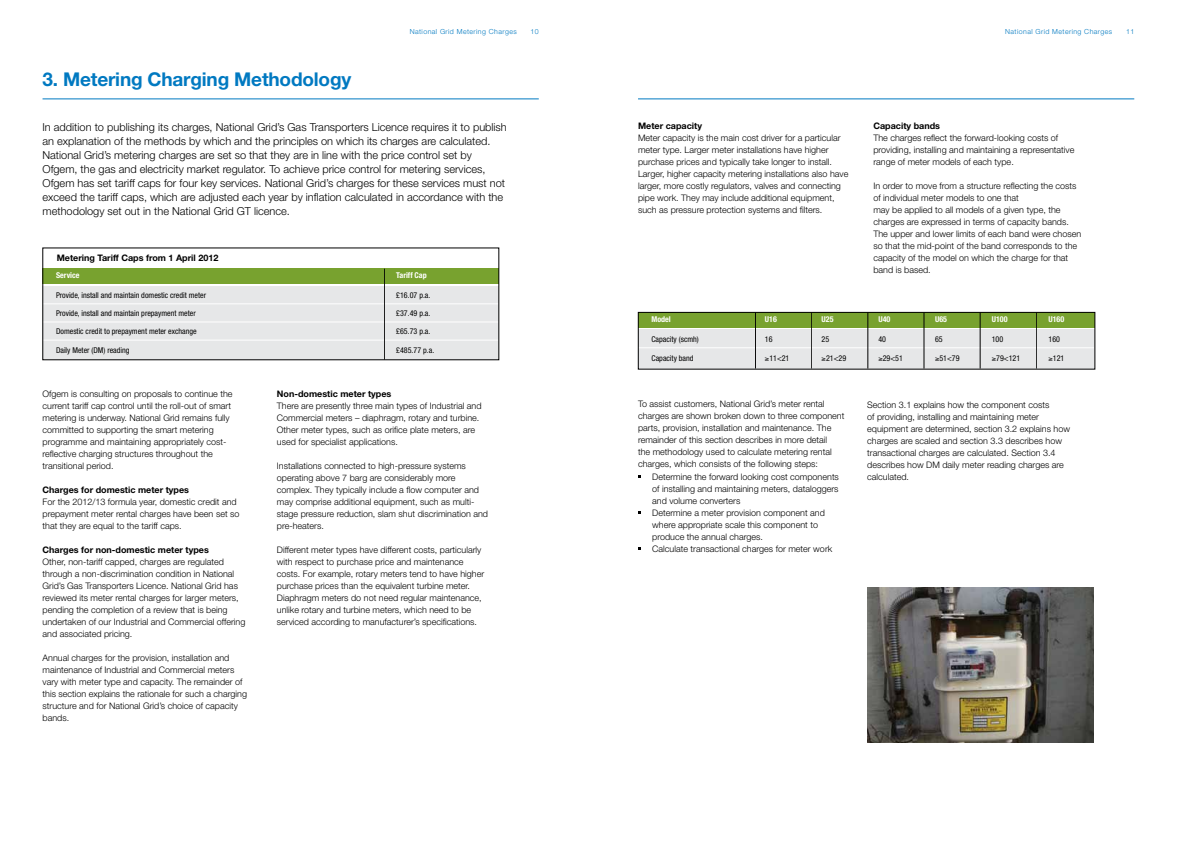
<style>
.page{position:relative;width:1191px;height:842px;background:#fff}
.page>*{position:absolute;margin:0;border:0;box-sizing:border-box;transform-origin:0 0}
.t1{font:700 19px "Helvetica Neue";letter-spacing:-.01em;color:#0079c1}
.t2{font:300 11px/14px "Helvetica Neue";color:#000}
.t3{font:300 9px/12px "Helvetica Neue";color:#000}
.t4{font:700 9px "Helvetica Neue";color:#000}
.t5{font:condensed 8px "Helvetica Neue";color:#000}
.t6{font:700 condensed 8px "Helvetica Neue";color:#fff}
.t7{font:300 7px "Helvetica Neue";letter-spacing:.06em;color:#0079c1}
</style>
<div class="page">
<hr style="left:43px;top:99px;width:496px;height:1px;background:#0079c1">
<hr style="left:638px;top:99px;width:496px;height:1px;background:#0079c1">
<div style="left:638px;top:313px;width:456px;height:15px;background:#78a22f"></div>
<div style="left:638px;top:330px;width:456px;height:39px;background:#e6e7e8"></div>
<hr style="left:638px;top:347px;width:456px;height:1px;background:#fff">
<hr style="left:755px;top:313px;width:1px;height:56px;background:#000">
<hr style="left:811px;top:313px;width:1px;height:56px;background:#000">
<hr style="left:867px;top:313px;width:1px;height:56px;background:#000">
<hr style="left:923px;top:313px;width:1px;height:56px;background:#000">
<hr style="left:980px;top:313px;width:1px;height:56px;background:#000">
<hr style="left:1036px;top:313px;width:1px;height:56px;background:#000">
<img style="left:867px;top:587px;width:226px;height:156px">
<div style="left:638px;top:312px;width:457px;height:57px;border:1px solid #000"></div>
<div style="left:43px;top:269px;width:456px;height:15px;background:#78a22f"></div>
<div style="left:43px;top:286px;width:456px;height:74px;background:#e6e7e8"></div>
<hr style="left:43px;top:303px;width:456px;height:1px;background:#fff">
<hr style="left:43px;top:321px;width:456px;height:1px;background:#fff">
<hr style="left:43px;top:340px;width:456px;height:1px;background:#fff">
<hr style="left:384px;top:269px;width:1px;height:91px;background:#000">
<h1 class="t1" style="left:43px;top:67px;width:310px">3. Metering Charging Methodology</h1>
<p class="t7" style="left:410px;top:27px;width:108px">National Grid Metering Charges</p>
<p class="t7" style="left:530px;top:27px;width:10px">10</p>
<p class="t2" style="left:43px;top:119px;width:466px">In addition to publishing its charges, National Grid’s Gas Transporters Licence requires it to publish an explanation of the methods by which and the principles on which its charges are calculated.<br>National Grid’s metering charges are set so that they are in line with the price control set by Ofgem, the gas and electricity market regulator. To achieve price control for metering services, Ofgem has set tariff caps for four key services. National Grid’s charges for these services must not exceed the tariff caps, which are adjusted each year by inflation calculated in accordance with the methodology set out in the National Grid GT licence.</p>
<p class="t4" style="left:57px;top:252px;width:163px">Metering Tariff Caps from 1 April 2012</p>
<p class="t6" style="left:56px;top:270px;width:25px">Service</p>
<p class="t6" style="left:396px;top:270px;width:32px">Tariff Cap</p>
<p class="t5" style="left:56px;top:291px;width:152px">Provide, install and maintain domestic credit meter</p>
<p class="t5" style="left:396px;top:291px;width:36px">£16.07 p.a.</p>
<p class="t5" style="left:56px;top:309px;width:141px">Provide, install and maintain prepayment meter</p>
<p class="t5" style="left:396px;top:309px;width:36px">£37.49 p.a.</p>
<p class="t5" style="left:56px;top:327px;width:142px">Domestic credit to prepayment meter exchange</p>
<p class="t5" style="left:396px;top:327px;width:36px">£65.73 p.a.</p>
<p class="t5" style="left:56px;top:345px;width:75px">Daily Meter (DM) reading</p>
<p class="t5" style="left:396px;top:345px;width:39px">£485.77 p.a.</p>
<p class="t3" style="left:43px;top:387px;width:192px">Ofgem is consulting on proposals to continue the current tariff cap control until the roll-out of smart metering is underway. National Grid remains fully committed to supporting the smart metering programme and maintaining appropriately cost&shy;reflective charging structures throughout the transitional period.</p>
<p class="t4" style="left:43px;top:484px;width:148px">Charges for domestic meter types</p>
<p class="t3" style="left:43px;top:495px;width:198px">For the 2012/13 formula year, domestic credit and prepayment meter rental charges have been set so that they are equal to the tariff caps.</p>
<p class="t4" style="left:43px;top:544px;width:168px">Charges for non-domestic meter types</p>
<p class="t3" style="left:43px;top:555px;width:204px">Other, non-tariff capped, charges are regulated through a non-discrimination condition in National Grid’s Gas Transporters Licence. National Grid has reviewed its meter rental charges for larger meters, pending the completion of a review that is being undertaken of our Industrial and Commercial offering and associated pricing.</p>
<p class="t3" style="left:43px;top:651px;width:206px">Annual charges for the provision, installation and maintenance of Industrial and Commercial meters vary with meter type and capacity. The remainder of this section explains the rationale for such a charging structure and for National Grid’s choice of capacity bands.</p>
<p class="t4" style="left:277px;top:388px;width:116px">Non-domestic meter types</p>
<p class="t3" style="left:277px;top:399px;width:206px">There are presently three main types of Industrial and Commercial meters – diaphragm, rotary and turbine.<br>Other meter types, such as orifice plate meters, are used for specialist applications.</p>
<p class="t3" style="left:277px;top:459px;width:213px">Installations connected to high-pressure systems operating above 7 barg are considerably more complex. They typically include a flow computer and may comprise additional equipment, such as multi&shy;stage pressure reduction, slam shut discrimination and pre-heaters.</p>
<p class="t3" style="left:277px;top:543px;width:209px">Different meter types have different costs, particularly with respect to purchase price and maintenance costs. For example, rotary meters tend to have higher purchase prices than the equivalent turbine meter.<br>Diaphragm meters do not need regular maintenance, unlike rotary and turbine meters, which need to be serviced according to manufacturer’s specifications.</p>
<p class="t7" style="left:1005px;top:27px;width:108px">National Grid Metering Charges</p>
<p class="t7" style="left:1126px;top:27px;width:10px">11</p>
<p class="t4" style="left:638px;top:120px;width:65px">Meter capacity</p>
<p class="t3" style="left:638px;top:131px;width:212px">Meter capacity is the main cost driver for a particular meter type. Larger meter installations have higher purchase prices and typically take longer to install.<br>Larger, higher capacity metering installations also have larger, more costly regulators, valves and connecting pipe work. They may include additional equipment, such as pressure protection systems and filters.</p>
<p class="t4" style="left:873px;top:120px;width:68px">Capacity bands</p>
<p class="t3" style="left:873px;top:131px;width:202px">The charges reflect the forward-looking costs of providing, installing and maintaining a representative range of meter models of each type.</p>
<p class="t3" style="left:873px;top:179px;width:209px">In order to move from a structure reflecting the costs of individual meter models to one that<br>may be applied to all models of a given type, the charges are expressed in terms of capacity bands.<br>The upper and lower limits of each band were chosen so that the mid-point of the band corresponds to the capacity of the model on which the charge for that band is based.</p>
<p class="t6" style="left:651px;top:314px;width:21px">Model</p>
<p class="t6" style="left:765px;top:314px;width:13px">U16</p>
<p class="t6" style="left:821px;top:314px;width:13px">U25</p>
<p class="t6" style="left:878px;top:314px;width:13px">U40</p>
<p class="t6" style="left:935px;top:314px;width:13px">U65</p>
<p class="t6" style="left:991px;top:314px;width:17px">U100</p>
<p class="t6" style="left:1048px;top:314px;width:17px">U160</p>
<p class="t5" style="left:651px;top:335px;width:49px">Capacity (scmh)</p>
<p class="t5" style="left:765px;top:335px;width:9px">16</p>
<p class="t5" style="left:821px;top:335px;width:9px">25</p>
<p class="t5" style="left:878px;top:335px;width:9px">40</p>
<p class="t5" style="left:935px;top:335px;width:9px">65</p>
<p class="t5" style="left:991px;top:335px;width:13px">100</p>
<p class="t5" style="left:1048px;top:335px;width:13px">160</p>
<p class="t5" style="left:651px;top:354px;width:43px">Capacity band</p>
<p class="t5" style="left:765px;top:354px;width:26px">≥11&lt;21</p>
<p class="t5" style="left:821px;top:354px;width:26px">≥21&lt;29</p>
<p class="t5" style="left:878px;top:354px;width:26px">≥29&lt;51</p>
<p class="t5" style="left:935px;top:354px;width:26px">≥51&lt;79</p>
<p class="t5" style="left:991px;top:354px;width:30px">≥79&lt;121</p>
<p class="t5" style="left:1048px;top:354px;width:17px">≥121</p>
<p class="t3" style="left:638px;top:398px;width:208px">To assist customers, National Grid’s meter rental charges are shown broken down to three component parts, provision, installation and maintenance. The remainder of this section describes in more detail<br>the methodology used to calculate metering rental charges, which consists of the following steps:</p>
<p class="t3" style="left:652px;top:470px;width:188px">Determine the forward looking cost components of installing and maintaining meters, dataloggers and volume converters<br>Determine a meter provision component and where appropriate scale this component to produce the annual charges.<br>Calculate transactional charges for meter work</p>
<p class="t3" style="left:867px;top:398px;width:204px">Section 3.1 explains how the component costs<br>of providing, installing and maintaining meter equipment are determined, section 3.2 explains how charges are scaled and section 3.3 describes how transactional charges are calculated. Section 3.4 describes how DM daily meter reading charges are calculated.</p>
</div>
